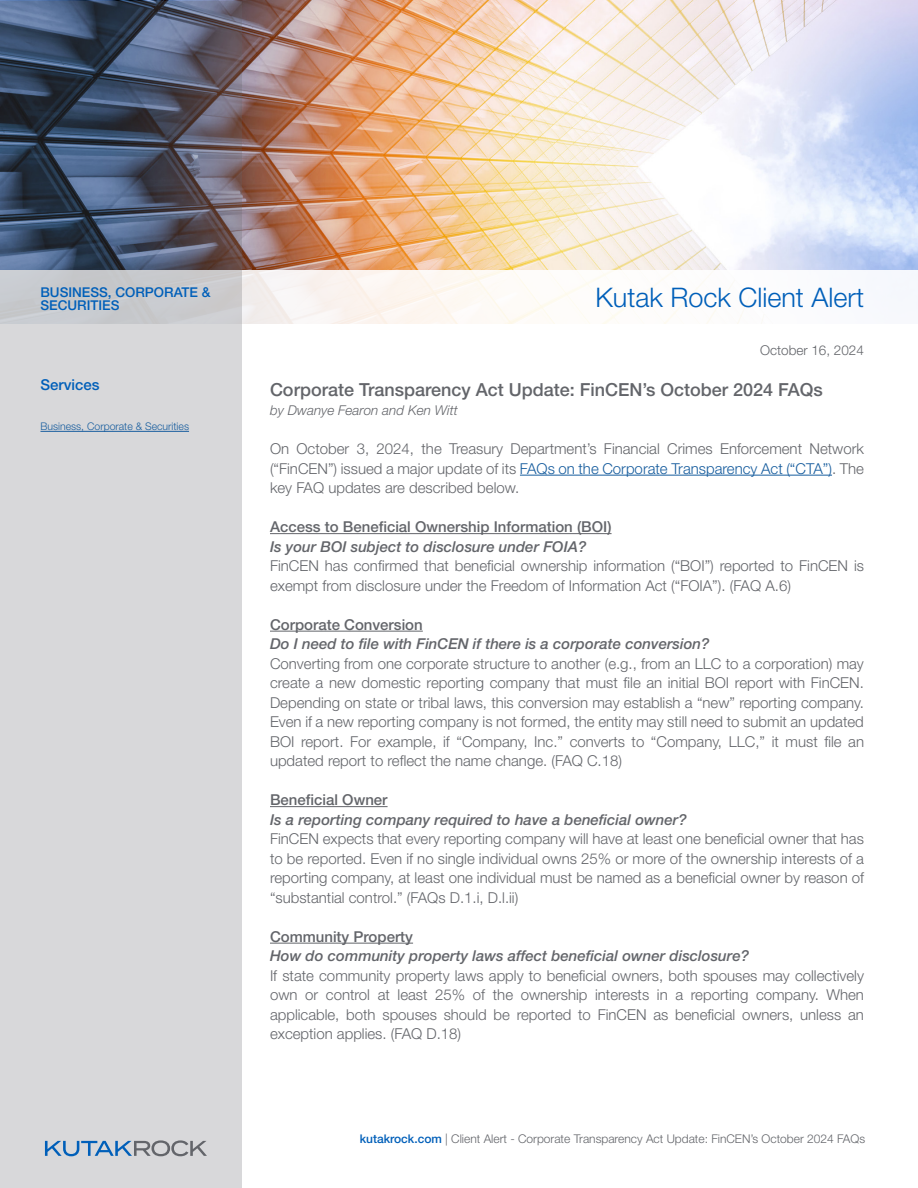
<style>
.page{position:relative;width:918px;height:1188px;background:#fff}
.page>*{position:absolute;margin:0;border:0;box-sizing:border-box;transform-origin:0 0}
.t1{font:300 27px "Helvetica Neue LT Std";color:#005fb9}
.t2{font:500 18px "Helvetica Neue LT Std";color:#63656a}
.t3{font:300 15px/19.5px "Helvetica Neue LT Std";color:#63656a;text-align:justify}
.t4{font:italic 500 15px "Helvetica Neue LT Std";color:#63656a}
.t5{font:500 15px "Helvetica Neue LT Std";color:#63656a}
.t6{font:500 15px "Helvetica Neue LT Std";color:#005fb9}
.t7{font:500 13.5px/13.5px "Helvetica Neue LT Std";color:#005fb9}
.t8{font:italic 300 13.5px "Helvetica Neue LT Std";color:#63656a}
.t9{font:300 13.5px "Helvetica Neue LT Std";color:#63656a}
.t10{font:300 12px "Helvetica Neue LT Std";color:#63656a}
.t11{font:300 10.5px "Helvetica Neue LT Std";color:#175d9e}
.s1{color:#175d9e}
.s2{font-weight:500;color:#005fb9}
</style>
<div class="page">
<img style="left:0;top:0;width:918px;height:270px">
<svg style="left:0;top:2px;width:241px;height:1186px;background:#b6b8be"></svg>
<svg style="left:45px;top:1140px;width:162px;height:16px;background:#9eafc1"></svg>
<hr style="left:520px;top:475px;width:312px;height:1px;background:#175d9e">
<hr style="left:270px;top:533px;width:342px;height:1px;background:#63656a">
<hr style="left:270px;top:631px;width:153px;height:1px;background:#63656a">
<hr style="left:270px;top:806px;width:118px;height:1px;background:#63656a">
<hr style="left:270px;top:943px;width:143px;height:1px;background:#63656a">
<hr style="left:40px;top:431px;width:149px;height:1px;background:#175d9e">
<p class="t7" style="left:40px;top:285px;width:172px">BUSINESS, CORPORATE &amp;<br>SECURITIES</p>
<p class="t6" style="left:40px;top:376px;width:61px">Services</p>
<p class="t11" style="left:40px;top:420px;width:150px">Business, Corporate &amp; Securities</p>
<p class="t1" style="left:595px;top:281px;width:270px">Kutak Rock Client Alert</p>
<p class="t9" style="left:760px;top:342px;width:105px">October 16, 2024</p>
<p class="t2" style="left:270px;top:378px;width:554px">Corporate Transparency Act Update: FinCEN’s October 2024 FAQs</p>
<p class="t8" style="left:270px;top:402px;width:189px">by Dwanye Fearon and Ken Witt</p>
<p class="t3" style="left:270px;top:439px;width:595px">On October 3, 2024, the Treasury Department’s Financial Crimes Enforcement Network (“FinCEN”) issued a major update of its <span class="s1">FAQs on the Corporate Transparency Act (“CTA”)</span>. The key FAQ updates are described below.</p>
<p class="t5" style="left:270px;top:518px;width:343px">Access to Beneficial Ownership Information (BOI)</p>
<p class="t4" style="left:270px;top:537px;width:318px">Is your BOI subject to disclosure under FOIA?</p>
<p class="t3" style="left:270px;top:556px;width:596px">FinCEN has confirmed that beneficial ownership information (“BOI”) reported to FinCEN is exempt from disclosure under the Freedom of Information Act (“FOIA”). (FAQ A.6)</p>
<p class="t5" style="left:270px;top:615px;width:154px">Corporate Conversion</p>
<p class="t4" style="left:270px;top:635px;width:441px">Do I need to file with FinCEN if there is a corporate conversion?</p>
<p class="t3" style="left:270px;top:653px;width:596px">Converting from one corporate structure to another (e.g., from an LLC to a corporation) may create a new domestic reporting company that must file an initial BOI report with FinCEN.<br>Depending on state or tribal laws, this conversion may establish a “new” reporting company.<br>Even if a new reporting company is not formed, the entity may still need to submit an updated BOI report. For example, if “Company, Inc.” converts to “Company, LLC,” it must file an updated report to reflect the name change. (FAQ C.18)</p>
<p class="t5" style="left:270px;top:791px;width:119px">Beneficial Owner</p>
<p class="t4" style="left:270px;top:810px;width:418px">Is a reporting company required to have a beneficial owner?</p>
<p class="t3" style="left:270px;top:829px;width:596px">FinCEN expects that every reporting company will have at least one beneficial owner that has to be reported. Even if no single individual owns 25% or more of the ownership interests of a reporting company, at least one individual must be named as a beneficial owner by reason of “substantial control.” (FAQs D.1.i, D.l.ii)</p>
<p class="t5" style="left:270px;top:927px;width:145px">Community Property</p>
<p class="t4" style="left:270px;top:947px;width:481px">How do community property laws affect beneficial owner disclosure?</p>
<p class="t3" style="left:270px;top:965px;width:596px">If state community property laws apply to beneficial owners, both spouses may collectively own or control at least 25% of the ownership interests in a reporting company. When applicable, both spouses should be reported to FinCEN as beneficial owners, unless an exception applies. (FAQ D.18)</p>
<p class="t10" style="left:360px;top:1131px;width:507px"><span class="s2">kutakrock.com</span> | Client Alert - Corporate Transparency Act Update: FinCEN’s October 2024 FAQs</p>
</div>
